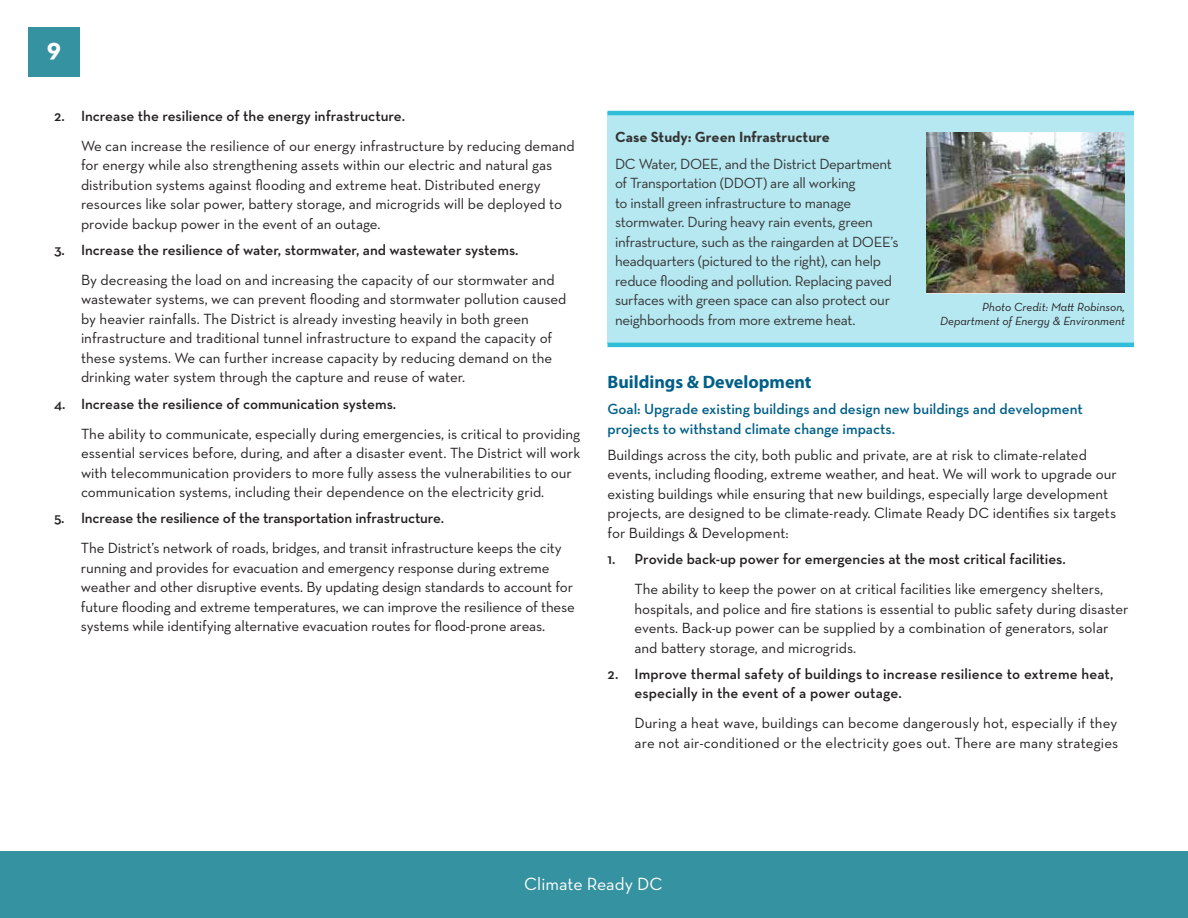
<style>
.page{position:relative;width:1188px;height:918px;background:#fff}
.page>*{position:absolute;margin:0;border:0;box-sizing:border-box;transform-origin:0 0}
.t1{font:700 27px "Neutraface Text";color:#fff}
.t2{font:700 18px "Myriad Pro";color:#005f88}
.t3{font:18px "Neutraface Text";color:#fff}
.t4{font:15px/19.5px "Neutraface Text";color:#231f20}
.t5{font:600 15px/19.5px "Neutraface Text";color:#231f20}
.t6{font:15px/19.5px "Neutraface Text";letter-spacing:-.02em;color:#343433}
.t7{font:600 15px/19.5px "Neutraface Text";color:#005f88}
.t8{font:700 15px "Neutraface Text";color:#343433}
.t9{font:italic 12px/13.5px "Neutraface Text";color:#231f20;text-align:right}
</style>
<div class="page">
<div style="left:0;top:851px;width:1188px;height:67px;background:#3592a0"></div>
<div style="left:28px;top:27px;width:52px;height:50px;background:#3592a0"></div>
<div style="left:608px;top:113px;width:526px;height:231px;background:#b6e8f2"></div>
<hr style="left:608px;top:111px;width:526px;height:4px;background:#2fbeda">
<hr style="left:608px;top:343px;width:526px;height:4px;background:#2fbeda">
<img style="left:926px;top:133px;width:199px;height:160px">
<h1 class="t1" style="left:47px;top:30px;width:16px">9</h1>
<p class="t5" style="left:54px;top:106px;width:353px">2. Increase the resilience of the energy infrastructure.</p>
<p class="t4" style="left:81px;top:135px;width:495px">We can increase the resilience of our energy infrastructure by reducing demand for energy while also strengthening assets within our electric and natural gas distribution systems against flooding and extreme heat. Distributed energy resources like solar power, battery storage, and microgrids will be deployed to provide backup power in the event of an outage.</p>
<p class="t5" style="left:54px;top:240px;width:466px">3. Increase the resilience of water, stormwater, and wastewater systems.</p>
<p class="t4" style="left:81px;top:270px;width:487px">By decreasing the load on and increasing the capacity of our stormwater and wastewater systems, we can prevent flooding and stormwater pollution caused by heavier rainfalls. The District is already investing heavily in both green infrastructure and traditional tunnel infrastructure to expand the capacity of these systems. We can further increase capacity by reducing demand on the drinking water system through the capture and reuse of water.</p>
<p class="t5" style="left:54px;top:394px;width:344px">4. Increase the resilience of communication systems.</p>
<p class="t4" style="left:81px;top:423px;width:501px">The ability to communicate, especially during emergencies, is critical to providing essential services before, during, and after a disaster event. The District will work with telecommunication providers to more fully assess the vulnerabilities to our communication systems, including their dependence on the electricity grid.</p>
<p class="t5" style="left:54px;top:508px;width:392px">5. Increase the resilience of the transportation infrastructure.</p>
<p class="t4" style="left:81px;top:538px;width:495px">The District’s network of roads, bridges, and transit infrastructure keeps the city running and provides for evacuation and emergency response during extreme weather and other disruptive events. By updating design standards to account for future flooding and extreme temperatures, we can improve the resilience of these systems while identifying alternative evacuation routes for flood-prone areas.</p>
<p class="t8" style="left:615px;top:128px;width:216px">Case Study: Green Infrastructure</p>
<p class="t6" style="left:615px;top:153px;width:285px">DC Water, DOEE, and the District Department of Transportation (DDOT) are all working<br>to install green infrastructure to manage stormwater. During heavy rain events, green infrastructure, such as the raingarden at DOEE’s headquarters (pictured to the right), can help reduce flooding and pollution. Replacing paved surfaces with green space can also protect our neighborhoods from more extreme heat.</p>
<p class="t9" style="left:940px;top:300px;width:186px">Photo Credit: Matt Robinson,<br>Department of Energy &amp; Environment</p>
<p class="t2" style="left:608px;top:370px;width:206px">Buildings &amp; Development</p>
<p class="t7" style="left:608px;top:399px;width:477px">Goal: Upgrade existing buildings and design new buildings and development projects to withstand climate change impacts.</p>
<p class="t4" style="left:608px;top:445px;width:511px">Buildings across the city, both public and private, are at risk to climate-related events, including flooding, extreme weather, and heat. We will work to upgrade our existing buildings while ensuring that new buildings, especially large development projects, are designed to be climate-ready. Climate Ready DC identifies six targets for Buildings &amp; Development:</p>
<p class="t5" style="left:608px;top:549px;width:460px">1. Provide back-up power for emergencies at the most critical facilities.</p>
<p class="t4" style="left:634px;top:579px;width:495px">The ability to keep the power on at critical facilities like emergency shelters, hospitals, and police and fire stations is essential to public safety during disaster events. Back-up power can be supplied by a combination of generators, solar and battery storage, and microgrids.</p>
<p class="t5" style="left:634px;top:664px;width:481px;text-indent:-27px">2. Improve thermal safety of buildings to increase resilience to extreme heat, especially in the event of a power outage.</p>
<p class="t4" style="left:634px;top:713px;width:485px">During a heat wave, buildings can become dangerously hot, especially if they are not air-conditioned or the electricity goes out. There are many strategies</p>
<p class="t3" style="left:524px;top:873px;width:140px">Climate Ready DC</p>
</div>
